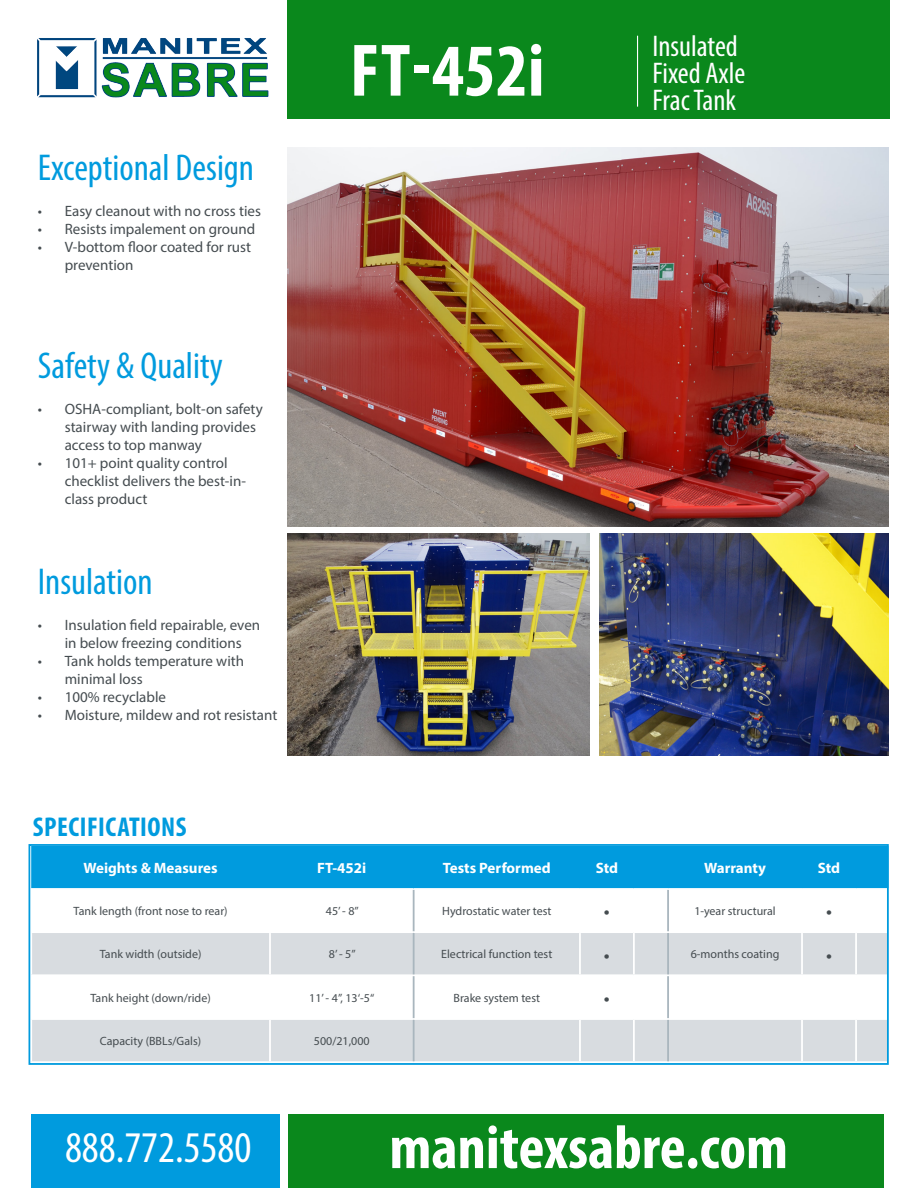
<style>
.page{position:relative;width:918px;height:1188px;background:#fff}
.page>*{position:absolute;margin:0;border:0;box-sizing:border-box;transform-origin:0 0}
.Product_description{font:700 condensed 75px "Myriad Pro";color:#fff}
.t1{font:700 condensed 61.8px "Myriad Pro";color:#fff}
.contact_data{font:condensed 43.95px "Myriad Pro";color:#fff}
.Heading_4{font:condensed 37.5px "Myriad Pro";color:#009bde}
.Product_description2{font:condensed 30px/27px "Myriad Pro";color:#fff}
.Product_description-2{font:700 condensed 27.3px "Myriad Pro";letter-spacing:.02em;color:#009bde}
.t2{font:21px "Myriad Pro";color:#454c50}
.t3{font:15px/18px "Myriad Pro";color:#454c50}
.t4{font:700 15px "Myriad Pro";color:#fff}
.t5{font:12px "Myriad Pro";color:#454c50}
</style>
<div class="page">
<div style="left:289px;top:1115px;width:595px;height:73px;background:#0a881c"></div>
<div style="left:31px;top:1115px;width:249px;height:73px;background:#009bde"></div>
<div style="left:287px;top:0;width:603px;height:118px;background:#0a881c"></div>
<hr style="left:637px;top:36px;width:1px;height:71px;background:#fff">
<div style="left:32px;top:847px;width:854px;height:41px;background:#009bde"></div>
<svg style="left:32px;top:933px;width:854px;height:128px;fill:#d8dce0"></svg>
<hr style="left:269px;top:933px;width:2px;height:41px;background:#fff">
<hr style="left:633px;top:933px;width:2px;height:41px;background:#fff">
<hr style="left:855px;top:933px;width:2px;height:41px;background:#fff">
<hr style="left:30px;top:974px;width:240px;height:2px;background:#fff">
<hr style="left:270px;top:974px;width:144px;height:2px;background:#fff">
<hr style="left:269px;top:976px;width:2px;height:42px;background:#fff">
<hr style="left:580px;top:974px;width:54px;height:2px;background:#fff">
<hr style="left:634px;top:974px;width:34px;height:2px;background:#fff">
<hr style="left:633px;top:976px;width:2px;height:42px;background:#fff">
<hr style="left:802px;top:974px;width:54px;height:2px;background:#fff">
<hr style="left:856px;top:974px;width:33px;height:2px;background:#fff">
<hr style="left:855px;top:976px;width:2px;height:42px;background:#fff">
<hr style="left:30px;top:1018px;width:240px;height:2px;background:#fff">
<hr style="left:270px;top:1018px;width:144px;height:2px;background:#fff">
<hr style="left:269px;top:1020px;width:2px;height:41px;background:#fff">
<hr style="left:580px;top:1018px;width:54px;height:2px;background:#fff">
<hr style="left:634px;top:1018px;width:34px;height:2px;background:#fff">
<hr style="left:633px;top:1020px;width:2px;height:41px;background:#fff">
<hr style="left:802px;top:1018px;width:54px;height:2px;background:#fff">
<hr style="left:856px;top:1018px;width:33px;height:2px;background:#fff">
<hr style="left:855px;top:1020px;width:2px;height:41px;background:#fff">
<hr style="left:579px;top:933px;width:2px;height:41px;background:#fff">
<hr style="left:414px;top:974px;width:166px;height:2px;background:#fff">
<hr style="left:579px;top:976px;width:2px;height:42px;background:#fff">
<hr style="left:414px;top:1018px;width:166px;height:2px;background:#fff">
<hr style="left:579px;top:1020px;width:2px;height:41px;background:#fff">
<hr style="left:413px;top:890px;width:2px;height:41px;background:#a9b6be">
<hr style="left:413px;top:933px;width:2px;height:41px;background:#a9b6be">
<hr style="left:413px;top:976px;width:2px;height:42px;background:#a9b6be">
<hr style="left:413px;top:1020px;width:2px;height:41px;background:#a9b6be">
<hr style="left:801px;top:933px;width:2px;height:41px;background:#fff">
<hr style="left:668px;top:974px;width:134px;height:2px;background:#fff">
<hr style="left:801px;top:976px;width:2px;height:42px;background:#fff">
<hr style="left:668px;top:1018px;width:134px;height:2px;background:#fff">
<hr style="left:801px;top:1020px;width:2px;height:41px;background:#fff">
<hr style="left:667px;top:890px;width:2px;height:41px;background:#a9b6be">
<hr style="left:667px;top:933px;width:2px;height:41px;background:#a9b6be">
<hr style="left:667px;top:976px;width:2px;height:42px;background:#a9b6be">
<hr style="left:667px;top:1020px;width:2px;height:41px;background:#a9b6be">
<div style="left:29px;top:844px;width:860px;height:221px;border:2px solid #009bde"></div>
<img style="left:37px;top:38px;width:232px;height:60px">
<img style="left:287px;top:148px;width:602px;height:379px">
<img style="left:287px;top:534px;width:302px;height:222px">
<img style="left:599px;top:534px;width:290px;height:222px">
<p class="Heading_4" style="left:38px;top:145px;width:218px">Exceptional Design</p>
<p class="t3" style="left:38px;top:202px;width:225px">• Easy cleanout with no cross ties</p>
<p class="t3" style="left:38px;top:220px;width:219px">• Resists impalement on ground</p>
<p class="t3" style="left:65px;top:238px;width:188px;text-indent:-27px">• V-bottom floor coated for rust prevention</p>
<p class="Heading_4" style="left:38px;top:343px;width:187px">Safety &amp; Quality</p>
<p class="t3" style="left:65px;top:400px;width:200px;text-indent:-27px">• OSHA-compliant, bolt-on safety stairway with landing provides access to top manway</p>
<p class="t3" style="left:65px;top:454px;width:183px;text-indent:-27px">• 101+ point quality control checklist delivers the best-in&shy;class product</p>
<p class="Heading_4" style="left:38px;top:559px;width:116px">Insulation</p>
<p class="t3" style="left:38px;top:616px;width:224px;text-align:center">• Insulation field repairable, even in below freezing conditions</p>
<p class="t3" style="left:65px;top:652px;width:181px;text-indent:-27px">• Tank holds temperature with minimal loss</p>
<p class="t3" style="left:38px;top:688px;width:130px">• 100% recyclable</p>
<p class="t3" style="left:38px;top:706px;width:241px">• Moisture, mildew and rot resistant</p>
<p class="Product_description" style="left:350px;top:24px;width:196px">FT-452i</p>
<p class="Product_description2" style="left:653px;top:32px;width:94px">Insulated<br>Fixed Axle<br>Frac Tank</p>
<p class="Product_description-2" style="left:33px;top:810px;width:155px">SPECIFICATIONS</p>
<p class="t4" style="left:83px;top:858px;width:136px">Weights &amp; Measures</p>
<p class="t4" style="left:317px;top:858px;width:51px">FT-452i</p>
<p class="t4" style="left:443px;top:858px;width:109px">Tests Performed</p>
<p class="t4" style="left:596px;top:858px;width:24px">Std</p>
<p class="t4" style="left:704px;top:858px;width:63px">Warranty</p>
<p class="t4" style="left:818px;top:858px;width:24px">Std</p>
<p class="t5" style="left:74px;top:904px;width:156px">Tank length (front nose to rear)</p>
<p class="t5" style="left:326px;top:904px;width:34px">45’ - 8”</p>
<p class="t5" style="left:442px;top:904px;width:111px">Hydrostatic water test</p>
<h3 class="t2" style="left:604px;top:898px;width:7px">•</h3>
<p class="t5" style="left:694px;top:904px;width:83px">1-year structural</p>
<h3 class="t2" style="left:826px;top:898px;width:7px">•</h3>
<p class="t5" style="left:100px;top:947px;width:103px">Tank width (outside)</p>
<p class="t5" style="left:329px;top:947px;width:28px">8’ - 5”</p>
<p class="t5" style="left:441px;top:947px;width:113px">Electrical function test</p>
<h3 class="t2" style="left:604px;top:942px;width:7px">•</h3>
<p class="t5" style="left:691px;top:947px;width:90px">6-months coating</p>
<h3 class="t2" style="left:826px;top:942px;width:7px">•</h3>
<p class="t5" style="left:90px;top:990px;width:122px">Tank height (down/ride)</p>
<p class="t5" style="left:309px;top:990px;width:67px">11’ - 4”, 13‘-5“</p>
<p class="t5" style="left:454px;top:990px;width:88px">Brake system test</p>
<h3 class="t2" style="left:604px;top:985px;width:7px">•</h3>
<p class="t5" style="left:100px;top:1034px;width:103px">Capacity (BBLs/Gals)</p>
<p class="t5" style="left:314px;top:1034px;width:57px">500/21,000</p>
<p class="contact_data" style="left:65px;top:1121px;width:188px">888.772.5580</p>
<p class="t1" style="left:389px;top:1109px;width:400px">manitexsabre.com</p>
</div>
